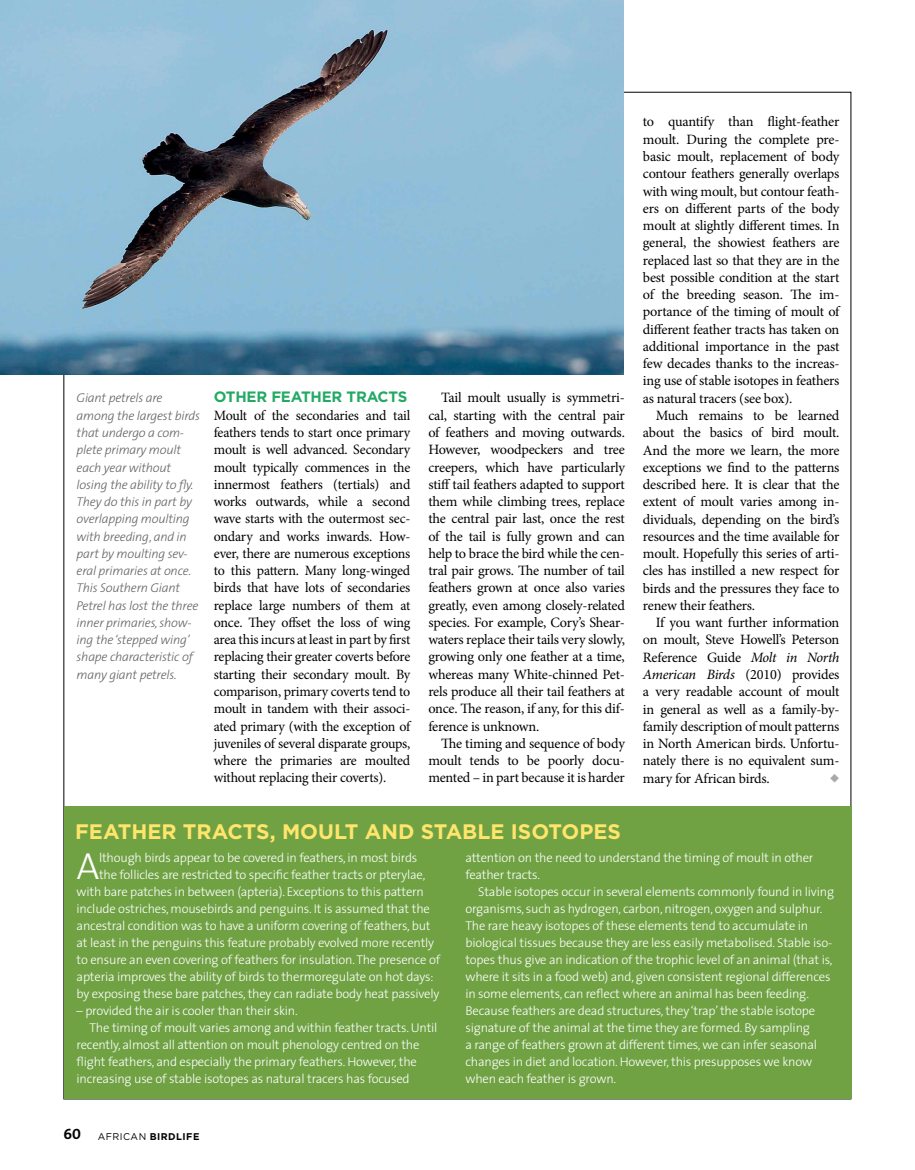
<style>
.page{position:relative;width:915px;height:1170px;background:#fff}
.page>*{position:absolute;margin:0;border:0;box-sizing:border-box;transform-origin:0 0}
.t1{font:300 37.8px "The Sans";color:#fff}
.t2{font:700 21px "Gotham";color:#ffe56b}
.t3{font:700 15px "Gotham";letter-spacing:-.015em;color:#24a965}
.t4{font:14.25px/17.2px "Minion Pro";letter-spacing:-.02em;color:#000;text-align:justify}
.t5{font:300 12.75px/17px "The Sans";letter-spacing:-.015em;color:#fff}
.t6{font:italic 300 12.75px/17.2px "The Sans";letter-spacing:-.015em;color:#636466}
.t7{font:700 9.75px "Gotham";letter-spacing:.05em;color:#000}
.s1{font-style:italic}
.s2{font-family:"The Sans Bold Caps";font-weight:400;font-size:15px}
.s3{font-weight:400}
</style>
<div class="page">
<div style="left:64px;top:806px;width:786px;height:293px;background:#70a244"></div>
<img style="left:0;top:0;width:623px;height:374px">
<p class="t6" style="left:77px;top:389px;width:125px">Giant petrels are among the largest birds that undergo a com&shy;plete primary moult each year without losing the ability to fly.<br>They do this in part by overlapping moulting with breeding, and in part by moulting sev&shy;eral primaries at once.<br>This Southern Giant<br>Petrel has lost the three inner primaries, show&shy;ing the ‘stepped wing’ shape characteristic of many giant petrels.</p>
<p class="t3" style="left:214px;top:387px;width:195px">OTHER FEATHER TRACTS</p>
<p class="t4" style="left:214px;top:406px;width:198px">Moult of the secondaries and tail feathers tends to start once primary moult is well advanced. Secondary moult typically commences in the innermost feathers (tertials) and works outwards, while a second wave starts with the outermost sec&shy;ondary and works inwards. How&shy;ever, there are numerous exceptions to this pattern. Many long-winged birds that have lots of secondaries replace large numbers of them at once. They offset the loss of wing area this incurs at least in part by first replacing their greater coverts before starting their secondary moult. By comparison, primary coverts tend to moult in tandem with their associ&shy;ated primary (with the exception of juveniles of several disparate groups, where the primaries are moulted without replacing their coverts).</p>
<p class="t4" style="left:428px;top:389px;width:198px;text-indent:13px">Tail moult usually is symmetri&shy;cal, starting with the central pair of feathers and moving outwards.<br>However, woodpeckers and tree creepers, which have particularly stiff tail feathers adapted to support them while climbing trees, replace the central pair last, once the rest of the tail is fully grown and can help to brace the bird while the cen&shy;tral pair grows. The number of tail feathers grown at once also varies greatly, even among closely-related species. For example, Cory’s Shear&shy;waters replace their tails very slowly, growing only one feather at a time, whereas many White-chinned Pet&shy;rels produce all their tail feathers at once. The reason, if any, for this dif&shy;ference is unknown.</p>
<p class="t4" style="left:428px;top:734px;width:198px;text-indent:13px">The timing and sequence of body moult tends to be poorly docu&shy;mented – in part because it is harder</p>
<p class="t4" style="left:642px;top:113px;width:198px">to quantify than flight-feather moult. During the complete pre&shy;basic moult, replacement of body contour feathers generally overlaps with wing moult, but contour feath&shy;ers on different parts of the body moult at slightly different times. In general, the showiest feathers are replaced last so that they are in the best possible condition at the start of the breeding season. The im&shy;portance of the timing of moult of different feather tracts has taken on additional importance in the past few decades thanks to the increas&shy;ing use of stable isotopes in feathers as natural tracers (see box).</p>
<p class="t4" style="left:642px;top:407px;width:198px;text-indent:13px">Much remains to be learned about the basics of bird moult.<br>And the more we learn, the more exceptions we find to the patterns described here. It is clear that the extent of moult varies among in&shy;dividuals, depending on the bird’s resources and the time available for moult. Hopefully this series of arti&shy;cles has instilled a new respect for birds and the pressures they face to renew their feathers.</p>
<p class="t4" style="left:642px;top:614px;width:198px;text-indent:13px">If you want further information on moult, Steve Howell’s Peterson Reference Guide <span class="s1">Molt in North American Birds</span> (2010) provides a very readable account of moult in general as well as a family-by&shy;family description of moult patterns in North American birds. Unfortu&shy;nately there is no equivalent sum&shy;mary for African birds.</p>
<h2 class="t2" style="left:75px;top:817px;width:224px">FEAT HER TRACTS, MOU</h2>
<h2 class="t2" style="left:334px;top:817px;width:214px">LT AN D STABLE ISOTOP</h2>
<h2 class="t2" style="left:593px;top:817px;width:29px">ES</h2>
<h1 class="t1" style="left:77px;top:835px;width:25px">A</h1>
<p class="t5" style="left:99px;top:849px;width:320px">lthough birds appear to be covered in feathers, in most birds</p>
<p class="t5" style="left:465px;top:849px;width:349px">attention on the need to understand the timing of moult in other feather tracts.</p>
<p class="t5" style="left:465px;top:882px;width:370px;text-indent:13px">Stable isotopes occur in several elements commonly found in living organisms, such as hydrogen, carbon, nitrogen, oxygen and sulphur.<br>The rare heavy isotopes of these elements tend to accumulate in biological tissues because they are less easily metabolised. Stable iso&shy;topes thus give an indication of the trophic level of an animal (that is, where it sits in a food web) and, given consistent regional differences in some elements, can reflect where an animal has been feeding.<br>Because feathers are dead structures, they ‘trap’ the stable isotope signature of the animal at the time they are formed. By sampling<br>a range of feathers grown at different times, we can infer seasonal changes in diet and location. However, this presupposes we know when each feather is grown.</p>
<p class="t5" style="left:99px;top:866px;width:328px">the follicles are restricted to specific feather tracts or pterylae,</p>
<p class="t5" style="left:77px;top:883px;width:349px">with bare patches in between (apteria). Exceptions to this pattern</p>
<p class="t5" style="left:77px;top:900px;width:355px">include ostriches, mousebirds and penguins. It is assumed that the</p>
<p class="t5" style="left:77px;top:916px;width:355px">ancestral condition was to have a uniform covering of feathers, but</p>
<p class="t5" style="left:77px;top:933px;width:359px">at least in the penguins this feature probably evolved more recently</p>
<p class="t5" style="left:77px;top:950px;width:365px">to ensure an even covering of feathers for insulation. The presence of</p>
<p class="t5" style="left:77px;top:967px;width:358px">apteria improves the ability of birds to thermoregulate on hot days:</p>
<p class="t5" style="left:77px;top:984px;width:364px">by exposing these bare patches, they can radiate body heat passively</p>
<p class="t5" style="left:77px;top:1001px;width:222px">– provided the air is cooler than their skin.</p>
<p class="t5" style="left:89px;top:1018px;width:349px">The timing of moult varies among and within feather tracts. Until</p>
<p class="t5" style="left:77px;top:1035px;width:344px">recently, almost all attention on moult phenology centred on the</p>
<p class="t5" style="left:77px;top:1052px;width:342px">flight feathers, and especially the primary feathers. However, the</p>
<p class="t5" style="left:77px;top:1069px;width:334px">increasing use of stable isotopes as natural tracers has focused</p>
<p class="t7" style="left:64px;top:1129px;width:137px"><span class="s2">60</span> <span class="s3">AFRICAN</span> BIRDLIFE</p>
</div>
